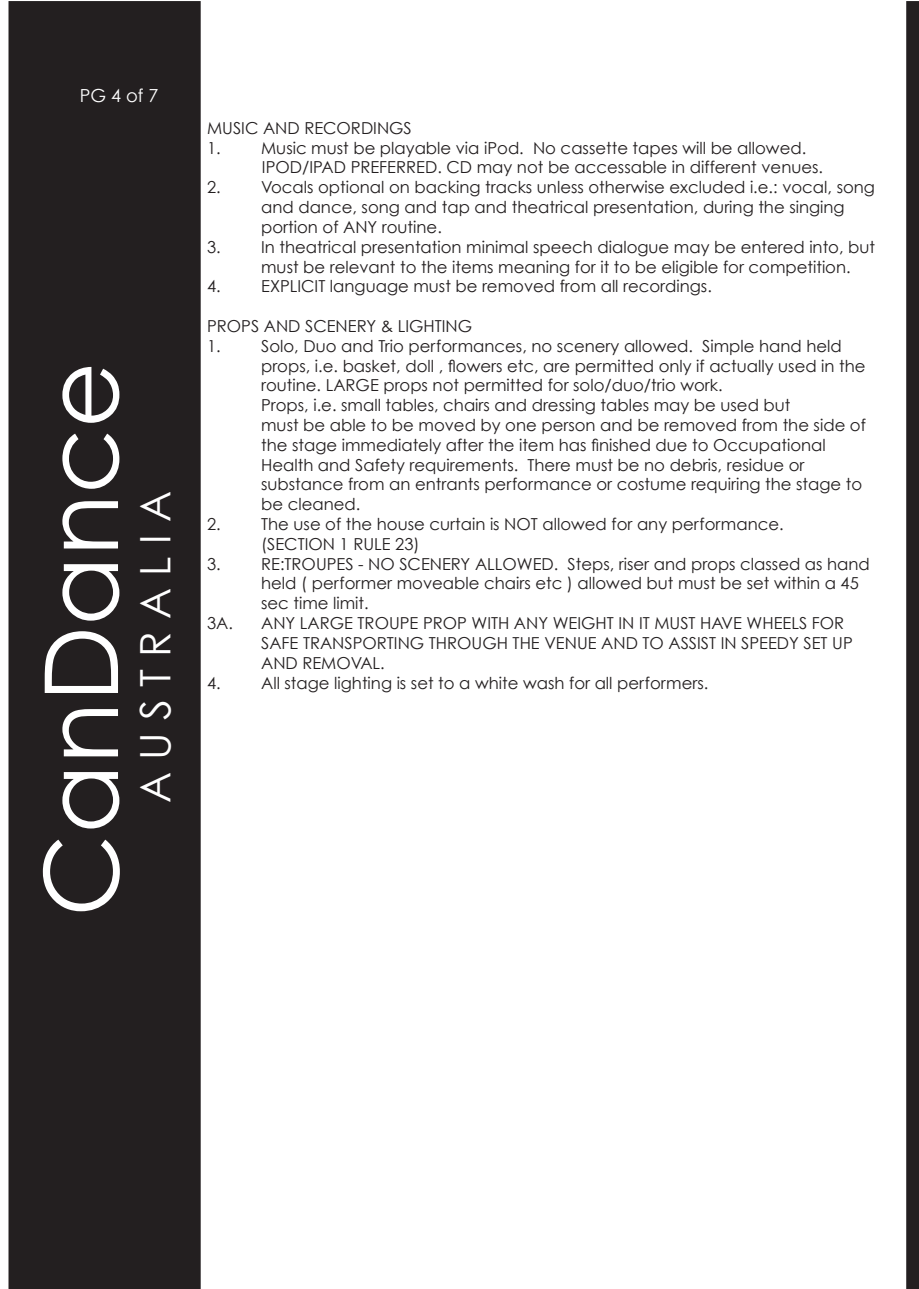
<style>
.page{position:relative;width:919px;height:1289px;background:#fff}
.page>*{position:absolute;margin:0;border:0;box-sizing:border-box;transform-origin:0 0}
.t1{font:102px "Century Gothic";color:#fff}
.t2{font:42px "Century Gothic";letter-spacing:.29em;color:#fff}
.t3{font:18px "Century Gothic";color:#fff}
.t4{font:16.5px/19.8px "Century Gothic";color:#231f20}
</style>
<div class="page">
<div style="left:9px;top:1px;width:192px;height:1287px;background:#231f20"></div>
<div style="left:41px;top:837px;width:80px;height:76px;background:#231f20"></div>
<div style="left:61px;top:770px;width:60px;height:60px;background:#231f20"></div>
<div style="left:61px;top:707px;width:59px;height:51px;background:#231f20"></div>
<div style="left:43px;top:629px;width:77px;height:65px;background:#231f20"></div>
<div style="left:61px;top:562px;width:60px;height:60px;background:#231f20"></div>
<div style="left:61px;top:499px;width:59px;height:51px;background:#231f20"></div>
<div style="left:61px;top:431px;width:60px;height:59px;background:#231f20"></div>
<div style="left:61px;top:365px;width:60px;height:59px;background:#231f20"></div>
<svg style="left:906px;top:1px;width:12px;height:1287px;background:#2f2b2c"></svg>
<p class="t3" style="left:80px;top:84px;width:80px">PG 4 of 7</p>
<h1 class="t1" style="left:19px;top:916px;width:556px;rotate:-90deg">CanDance</h1>
<h2 class="t2" style="left:130px;top:802px;width:313px;rotate:-90deg">AUSTRALIA</h2>
<p class="t4" style="left:207px;top:118px;width:206px">MUSIC AND RECORDINGS<br>1.</p>
<p class="t4" style="left:261px;top:137px;width:563px">Music must be playable via iPod. No cassette tapes will be allowed.<br>IPOD/IPAD PREFERRED. CD may not be accessable in different venues.</p>
<p class="t4" style="left:207px;top:177px;width:15px">2.</p>
<p class="t4" style="left:261px;top:177px;width:615px">Vocals optional on backing tracks unless otherwise excluded i.e.: vocal, song and dance, song and tap and theatrical presentation, during the singing portion of ANY routine.</p>
<p class="t4" style="left:207px;top:236px;width:15px">3.</p>
<p class="t4" style="left:261px;top:236px;width:615px">In theatrical presentation minimal speech dialogue may be entered into, but must be relevant to the items meaning for it to be eligible for competition.</p>
<p class="t4" style="left:207px;top:276px;width:15px">4.</p>
<p class="t4" style="left:261px;top:276px;width:452px">EXPLICIT language must be removed from all recordings.</p>
<p class="t4" style="left:207px;top:316px;width:266px">PROPS AND SCENERY &amp; LIGHTING<br>1.</p>
<p class="t4" style="left:261px;top:335px;width:606px">Solo, Duo and Trio performances, no scenery allowed. Simple hand held props, i.e. basket, doll , flowers etc, are permitted only if actually used in the routine. LARGE props not permitted for solo/duo/trio work.<br>Props, i.e. small tables, chairs and dressing tables may be used but<br>must be able to be moved by one person and be removed from the side of the stage immediately after the item has finished due to Occupational Health and Safety requirements. There must be no debris, residue or substance from an entrants performance or costume requiring the stage to be cleaned.</p>
<p class="t4" style="left:207px;top:514px;width:15px">2.</p>
<p class="t4" style="left:261px;top:514px;width:524px">The use of the house curtain is NOT allowed for any performance. (SECTION 1 RULE 23)</p>
<p class="t4" style="left:207px;top:553px;width:15px">3.</p>
<p class="t4" style="left:261px;top:553px;width:610px">RE:TROUPES - NO SCENERY ALLOWED. Steps, riser and props classed as hand</p>
<p class="t4" style="left:261px;top:573px;width:599px">held ( performer moveable chairs etc ) allowed but must be set within a 45</p>
<p class="t4" style="left:261px;top:593px;width:109px">sec time limit.</p>
<p class="t4" style="left:207px;top:613px;width:638px">3A. ANY LARGE TROUPE PROP WITH ANY WEIGHT IN IT MUST HAVE WHEELS FOR</p>
<p class="t4" style="left:261px;top:632px;width:593px">SAFE TRANSPORTING THROUGH THE VENUE AND TO ASSIST IN SPEEDY SET UP</p>
<p class="t4" style="left:261px;top:652px;width:125px">AND REMOVAL.</p>
<p class="t4" style="left:207px;top:672px;width:15px">4.</p>
<p class="t4" style="left:261px;top:672px;width:449px">All stage lighting is set to a white wash for all performers.</p>
</div>
